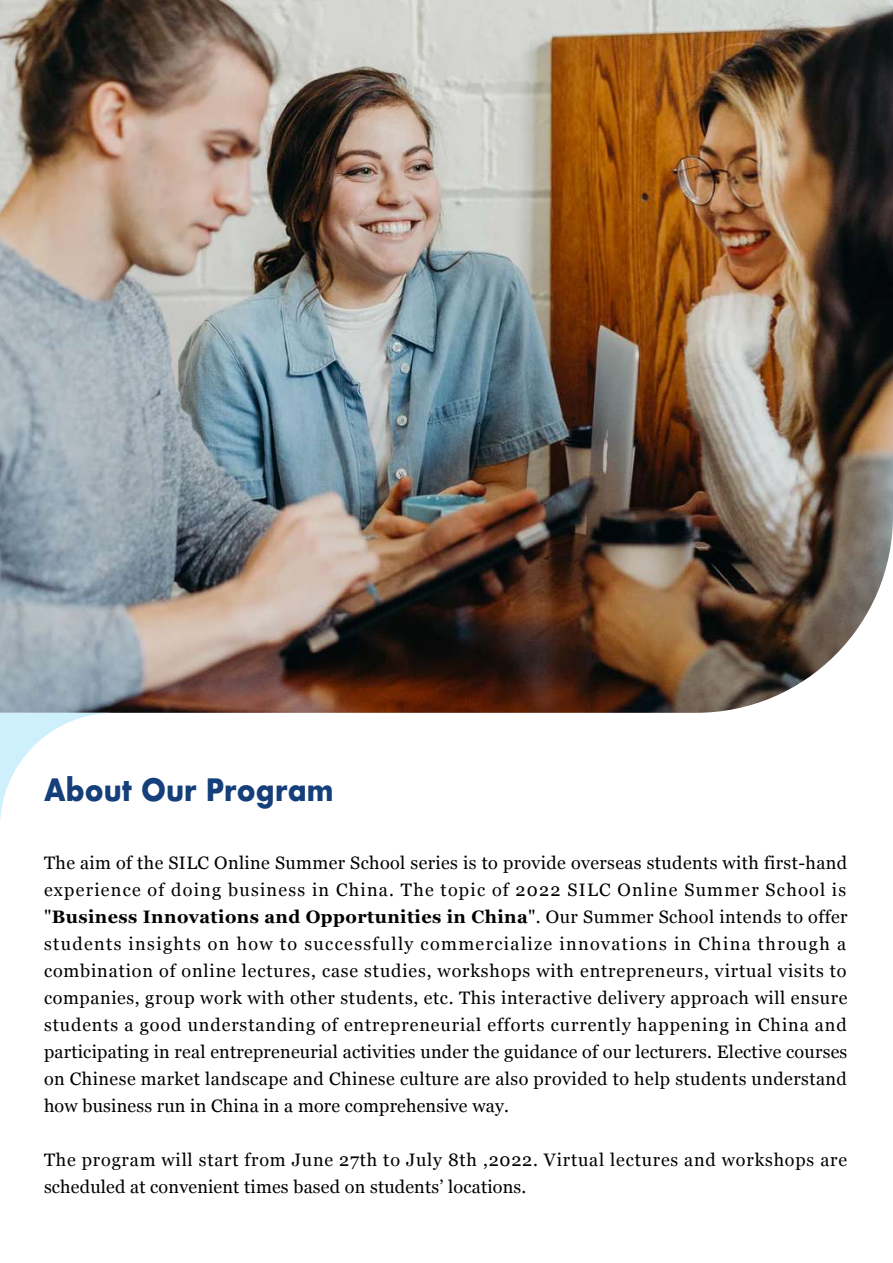
<style>
.page{position:relative;width:893px;height:1263px;background:#fff}
.page>*{position:absolute;margin:0;border:0;box-sizing:border-box;transform-origin:0 0}
.t1{font:700 30px "Futura";color:#153f7a;scale:.9 1}
.t2{font:18px/27px "Georgia";letter-spacing:.01em;color:#000;text-align:justify}
.t3{font:18px/27px "Georgia";letter-spacing:.045em;color:#000}
.s1{font-weight:700}
</style>
<div class="page">
<img style="left:0;top:0;width:893px;height:713px">
<svg style="left:0;top:713px;width:106px;height:107px"></svg>
<h1 class="t1" style="left:44px;top:767px;width:323px">About Our Program</h1>
<p class="t2" style="left:44px;top:849px;width:805px">The aim of the SILC Online Summer School series is to provide overseas students with first-hand experience of doing business in China. The topic of 2022 SILC Online Summer School is "<span class="s1">Business Innovations and Opportunities in China</span>". Our Summer School intends to offer students insights on how to successfully commercialize innovations in China through a combination of online lectures, case studies, workshops with entrepreneurs, virtual visits to companies, group work with other students, etc. This interactive delivery approach will ensure students a good understanding of entrepreneurial efforts currently happening in China and participating in real entrepreneurial activities under the guidance of our lecturers. Elective courses on Chinese market landscape and Chinese culture are also provided to help students understand how business run in China in a more comprehensive way.</p>
<p class="t3" style="left:44px;top:1146px;width:805px">The program will start from June 27th to July 8th ,2022. Virtual lectures and workshops are scheduled at convenient times based on students’ locations.</p>
</div>
